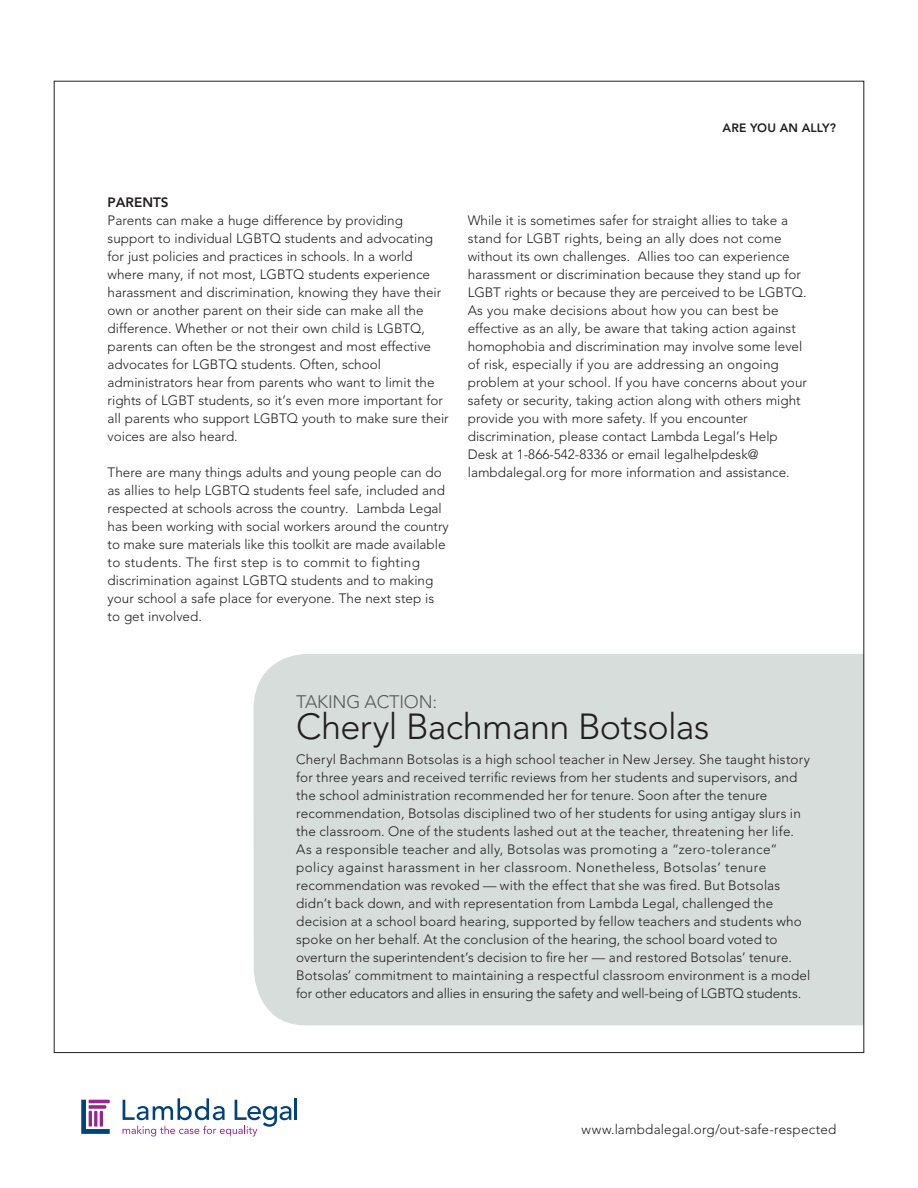
<style>
.page{position:relative;width:918px;height:1188px;background:#fff}
.page>*{position:absolute;margin:0;border:0;box-sizing:border-box;transform-origin:0 0}
.t1{font:300 36px "Avenir LT Std";letter-spacing:-.015em;color:#231f20}
.t2{font:300 18px "Avenir LT Std";letter-spacing:-.01em;color:#57585a}
.t3{font:300 13.5px/18px "Avenir LT Std";color:#231f20}
.t4{font:800 13.5px "Avenir LT Std";color:#231f20}
.t5{font:800 12px "Avenir LT Std";letter-spacing:.015em;color:#231f20}
</style>
<div class="page">
<div style="left:253px;top:654px;width:609px;height:371px;background:#d7ddda"></div>
<hr style="left:295px;top:1098px;width:2px;height:22px;background:#004279">
<svg style="left:123px;top:1098px;width:168px;height:39px"></svg>
<svg style="left:81px;top:1100px;width:29px;height:34px"></svg>
<p class="t5" style="left:723px;top:121px;width:115px">ARE YOU AN ALLY?</p>
<p class="t4" style="left:108px;top:195px;width:54px">PARENTS</p>
<p class="t3" style="left:108px;top:212px;width:297px">Parents can make a huge difference by providing support to individual LGBT</p>
<p class="t3" style="left:108px;top:230px;width:327px;text-indent:162px">Q students and advocating for just policies and practices in schools. I n a world where many, if not most, LGBT</p>
<p class="t3" style="left:108px;top:266px;width:335px;text-indent:186px">Q students experience harassment and discrimination, knowing they have their own or another parent on their side can make all the difference. Whether or not their own child is LGBT</p>
<p class="t3" style="left:108px;top:320px;width:325px;text-indent:303px">Q, parents can often be the strongest and most effective advocates for LGBT</p>
<p class="t3" style="left:108px;top:356px;width:328px;text-indent:119px">Q students. Often, school administrators hear from parents who want to limit the rights of LGBT</p>
<p class="t3" style="left:108px;top:392px;width:337px;text-indent:91px">students, so it’s even more important for all parents who support LGBT</p>
<p class="t3" style="left:287px;top:410px;width:163px">Q youth to make sure their</p>
<p class="t3" style="left:108px;top:428px;width:132px">voices are also heard.</p>
<p class="t3" style="left:108px;top:464px;width:336px">There are many things adults and young people can do as allies to help LGBT</p>
<p class="t3" style="left:108px;top:482px;width:343px;text-indent:131px">Q students feel safe, included and respected at schools across the country. Lambda Legal has been working with social workers around the country to make sure materials like this toolkit are made available to students. The first step is to commit to fighting discrimination against LGBT</p>
<p class="t3" style="left:108px;top:571px;width:328px;text-align:justify;text-indent:168px">Q students and to making your school a safe place for everyone. The next step is to get involved.</p>
<p class="t3" style="left:468px;top:211px;width:322px">While it is sometimes safer for straight allies to take a stand for LGBT</p>
<p class="t3" style="left:468px;top:229px;width:335px;text-indent:97px">rights, being an ally does not come without its own challenges. Allies too can experience harassment or discrimination because they stand up for LGBT</p>
<p class="t3" style="left:505px;top:283px;width:271px">rights or because they are perceived to be LGBT</p>
<p class="t3" style="left:792px;top:283px;width:16px">Q.</p>
<p class="t3" style="left:468px;top:301px;width:341px">As you make decisions about how you can best be effective as an ally, be aware that taking action against homophobia and discrimination may involve some level of risk, especially if you are addressing an ongoing problem at your school. If you have concerns about your safety or security, taking action along with others might provide you with more safety. If you encounter discrimination, please contact Lambda Legal’s Help Desk at 1-866-542-8336 or email legalhelpdesk@ lambdalegal.org for more information and assistance.</p>
<h2 class="t2" style="left:296px;top:691px;width:143px">takin g action :</h2>
<h1 class="t1" style="left:296px;top:706px;width:415px">Cheryl Bachmann Botsolas</h1>
<p class="t3" style="left:296px;top:750px;width:516px">Cheryl Bachmann Botsolas is a high school teacher in New Jersey. She taught history for three years and received terrific reviews from her students and supervisors, and the school administration recommended her for tenure. Soon after the tenure recommendation, Botsolas disciplined two of her students for using antigay slurs in the classroom. One of the students lashed out at the teacher, threatening her life.<br>As a responsible teacher and ally, Botsolas was promoting a “zero-tolerance” policy against harassment in her classroom. Nonetheless, Botsolas’ tenure recommendation was revoked — with the effect that she was fired. B ut Botsolas didn’t back down, and with representation from Lambda Legal, challenged the decision at a school board hearing, supported by fellow teachers and students who spoke on her behalf. At the conclusion of the hearing, the school board voted to overturn the superintendent’s decision to fire her — and restored Botsolas’ tenure.<br>Botsolas’ commitment to maintaining a respectful classroom environment is a model for other educators and allies in ensuring the safety and well-being of LGBT</p>
<p class="t3" style="left:733px;top:984px;width:70px">Q students.</p>
<p class="t3" style="left:582px;top:1120px;width:256px">www.lambdalegal.org/out-safe-respected</p>
</div>
